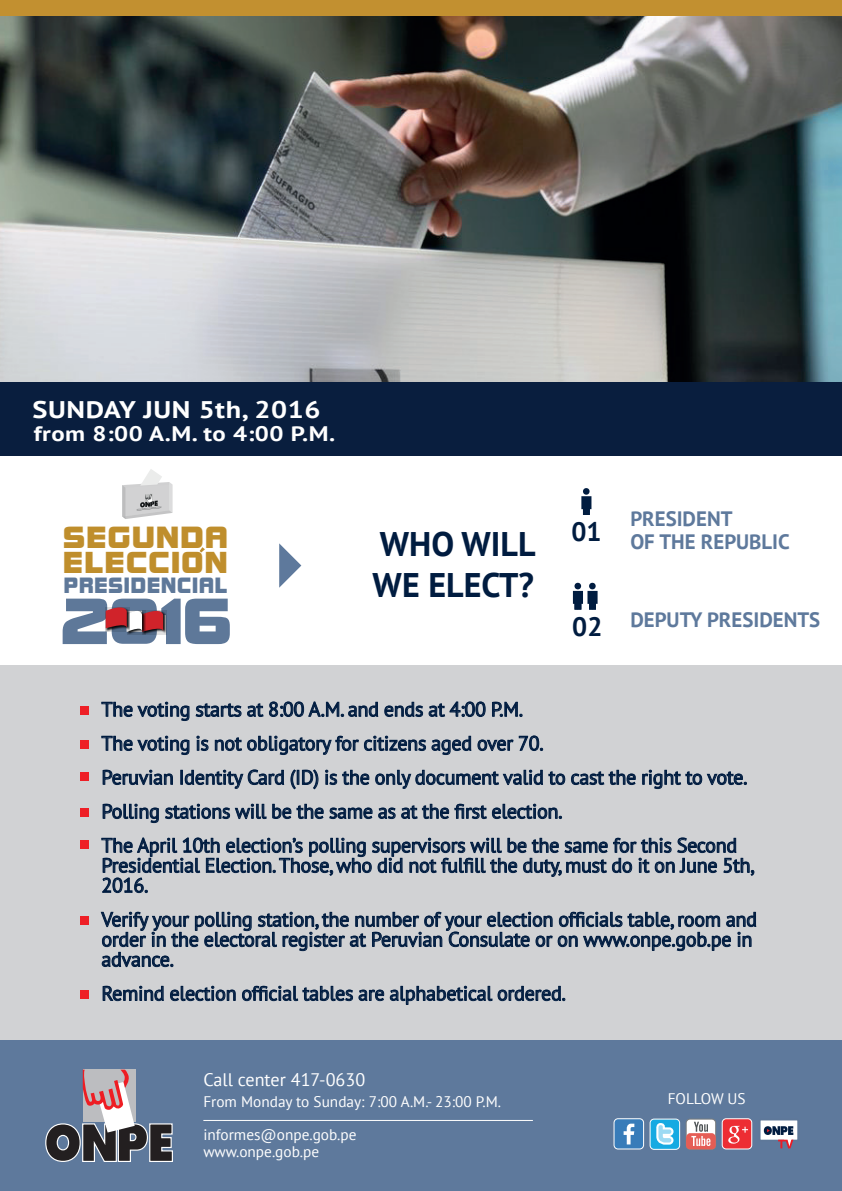
<style>
.page{position:relative;width:842px;height:1191px;background:#fff}
.page>*{position:absolute;margin:0;border:0;box-sizing:border-box;transform-origin:0 0}
.t1{font:700 34px/40.8px "PT Sans";color:#001c40}
.t2{font:28.4px "Bolt Bold IT Cby BT";letter-spacing:.05em;color:#bf8e2c}
.t3{font:28.2px "Bolt Bold IT Cby BT";letter-spacing:.05em;color:#bf8e2c}
.t4{font:700 26.6px "PT Sans";color:#001c40}
.t5{font:700 24px "PT Sans";letter-spacing:.02em;color:#fff;scale:1.18 1}
.t6{font:700 21px "PT Sans";letter-spacing:.02em;color:#fff;scale:1.18 1}
.t7{font:700 20.8px/22.8px "PT Sans";color:#5e799c}
.t8{font:20.6px "Bolt Bold IT Cby BT";letter-spacing:.05em;color:#5e7899;scale:.9 1}
.t9{font:20px/34px "PT Sans";letter-spacing:-.01em;color:#001c40}
.t10{font:18.2px "PT Sans";color:#fff}
.t11{font:15.2px/16.6px "PT Sans";color:#fff}
</style>
<div class="page">
<div style="left:0;top:665px;width:842px;height:386px;background:#d1d2d4"></div>
<div style="left:0;top:0;width:842px;height:16px;background:#c29030"></div>
<div style="left:0;top:1041px;width:842px;height:150px;background:#5e799c"></div>
<div style="left:614px;top:1118px;width:30px;height:31px;background:#387cb9;border-radius:4px"></div>
<div style="left:614px;top:1118px;width:30px;height:31px;border:1px solid #fff;border-radius:4px"></div>
<svg style="left:624px;top:1123px;width:10px;height:21px"></svg>
<div style="left:722px;top:1118px;width:30px;height:31px;background:#ed2d33;border-radius:4px"></div>
<div style="left:722px;top:1118px;width:30px;height:31px;border:1px solid #fff;border-radius:4px"></div>
<svg style="left:728px;top:1125px;width:20px;height:19px"></svg>
<svg style="left:760px;top:1120px;width:38px;height:28px"></svg>
<div style="left:686px;top:1119px;width:30px;height:30px;background:#fff;border-radius:4px"></div>
<div style="left:686px;top:1119px;width:30px;height:30px;border:1px solid #797c7d;border-radius:4px"></div>
<div style="left:686px;top:1133px;width:30px;height:16px;background:#e55d55;border-radius:4px"></div>
<svg style="left:691px;top:1121px;width:19px;height:25px"></svg>
<div style="left:650px;top:1119px;width:30px;height:30px;background:#16aae2;border-radius:4px"></div>
<div style="left:650px;top:1118px;width:30px;height:31px;border:1px solid #fff;border-radius:4px"></div>
<svg style="left:654px;top:1123px;width:22px;height:27px"></svg>
<hr style="left:203px;top:1120px;width:330px;height:1px;background:#fff">
<svg style="left:101px;top:701px;width:88px;height:20px"></svg>
<svg style="left:196px;top:703px;width:45px;height:14px"></svg>
<svg style="left:247px;top:703px;width:16px;height:14px"></svg>
<svg style="left:269px;top:701px;width:109px;height:16px"></svg>
<svg style="left:384px;top:702px;width:39px;height:15px"></svg>
<svg style="left:429px;top:701px;width:56px;height:16px"></svg>
<svg style="left:492px;top:701px;width:31px;height:16px"></svg>
<svg style="left:101px;top:735px;width:88px;height:20px"></svg>
<svg style="left:196px;top:735px;width:12px;height:16px"></svg>
<svg style="left:215px;top:735px;width:211px;height:20px"></svg>
<svg style="left:432px;top:736px;width:39px;height:19px"></svg>
<svg style="left:478px;top:739px;width:35px;height:12px"></svg>
<svg style="left:519px;top:735px;width:24px;height:16px"></svg>
<svg style="left:103px;top:769px;width:70px;height:16px"></svg>
<svg style="left:181px;top:769px;width:103px;height:20px"></svg>
<svg style="left:291px;top:769px;width:27px;height:20px"></svg>
<svg style="left:325px;top:769px;width:44px;height:16px"></svg>
<svg style="left:375px;top:769px;width:190px;height:20px"></svg>
<svg style="left:571px;top:770px;width:65px;height:15px"></svg>
<svg style="left:642px;top:769px;width:105px;height:20px"></svg>
<svg style="left:103px;top:803px;width:56px;height:20px"></svg>
<svg style="left:165px;top:803px;width:126px;height:17px"></svg>
<svg style="left:297px;top:804px;width:75px;height:15px"></svg>
<svg style="left:378px;top:803px;width:184px;height:16px"></svg>
<svg style="left:101px;top:837px;width:653px;height:56px"></svg>
<svg style="left:101px;top:911px;width:655px;height:56px"></svg>
<svg style="left:103px;top:985px;width:61px;height:16px"></svg>
<svg style="left:170px;top:985px;width:66px;height:16px"></svg>
<svg style="left:242px;top:985px;width:111px;height:16px"></svg>
<svg style="left:359px;top:989px;width:25px;height:12px"></svg>
<svg style="left:390px;top:985px;width:102px;height:19px"></svg>
<svg style="left:498px;top:986px;width:67px;height:15px"></svg>
<svg style="left:45px;top:1069px;width:128px;height:93px"></svg>
<svg style="left:581px;top:488px;width:10px;height:27px"></svg>
<svg style="left:573px;top:583px;width:24px;height:26px"></svg>
<svg style="left:279px;top:543px;width:22px;height:44px"></svg>
<svg style="left:63px;top:598px;width:167px;height:46px"></svg>
<svg style="left:122px;top:469px;width:51px;height:50px"></svg>
<svg style="left:200px;top:547px;width:5px;height:5px"></svg>
<div style="left:80px;top:706px;width:8px;height:8px;background:#ee1f26"></div>
<div style="left:80px;top:740px;width:8px;height:8px;background:#ee1f26"></div>
<div style="left:80px;top:772px;width:8px;height:8px;background:#ee1f26"></div>
<div style="left:80px;top:808px;width:8px;height:8px;background:#ee1f26"></div>
<div style="left:80px;top:840px;width:8px;height:8px;background:#ee1f26"></div>
<div style="left:80px;top:916px;width:8px;height:8px;background:#ee1f26"></div>
<div style="left:80px;top:990px;width:8px;height:8px;background:#ee1f26"></div>
<img style="left:0;top:16px;width:842px;height:366px">
<div style="left:0;top:382px;width:842px;height:74px;background:#091e3e"></div>
<p class="t5" style="left:33px;top:393px;width:246px">SUNDAY JUN 5th, 2016</p>
<p class="t6" style="left:34px;top:419px;width:257px">from 8:00 A.M. to 4:00 P.M.</p>
<h2 class="t2" style="left:63px;top:521px;width:166px">SEGUNDA</h2>
<p class="t8" style="left:64px;top:574px;width:183px">PRESIDENCIAL</p>
<h3 class="t3" style="left:63px;top:547px;width:166px">ELECCION</h3>
<h1 class="t1" style="left:373px;top:523px;width:164px">WHO WILL<br>WE ELECT?</h1>
<h3 class="t4" style="left:571px;top:514px;width:32px">01</h3>
<h3 class="t4" style="left:572px;top:609px;width:32px">02</h3>
<p class="t7" style="left:630px;top:507px;width:161px">PRESIDENT<br>OF THE REPUBLIC</p>
<p class="t7" style="left:630px;top:607px;width:191px">DEPUTY PRESIDENTS</p>
<p class="t9" style="left:101px;top:692px;width:647px">The voting starts at 8:00 A.M. and ends at 4:00 P.M.<br>The voting is not obligatory for citizens aged over 70.<br>Peruvian Identity Card (ID) is the only document valid to cast the right to vote.<br>Polling stations will be the same as at the first election.<br>The April 10th election’s polling supervisors will be the same for this Second</p>
<p class="t9" style="left:101px;top:855px;width:654px;line-height:20px">Presidential Election. Those, who did not fulfill the duty, must do it on June 5th,<br>2016.</p>
<p class="t9" style="left:101px;top:909px;width:657px;line-height:20px">Verify your polling station, the number of your election officials table, room and order in the electoral register at Peruvian Consulate or on www.onpe.gob.pe in advance.</p>
<p class="t9" style="left:101px;top:976px;width:466px">Remind election official tables are alphabetical ordered.</p>
<p class="t10" style="left:203px;top:1067px;width:163px">Call center 417-0630</p>
<p class="t11" style="left:203px;top:1093px;width:299px">From Monday to Sunday: 7:00 A.M.- 23:00 P.M.</p>
<p class="t11" style="left:668px;top:1089px;width:79px">FOLLOW US</p>
<p class="t11" style="left:203px;top:1126px;width:155px">informes@onpe.gob.pe www.onpe.gob.pe</p>
</div>
